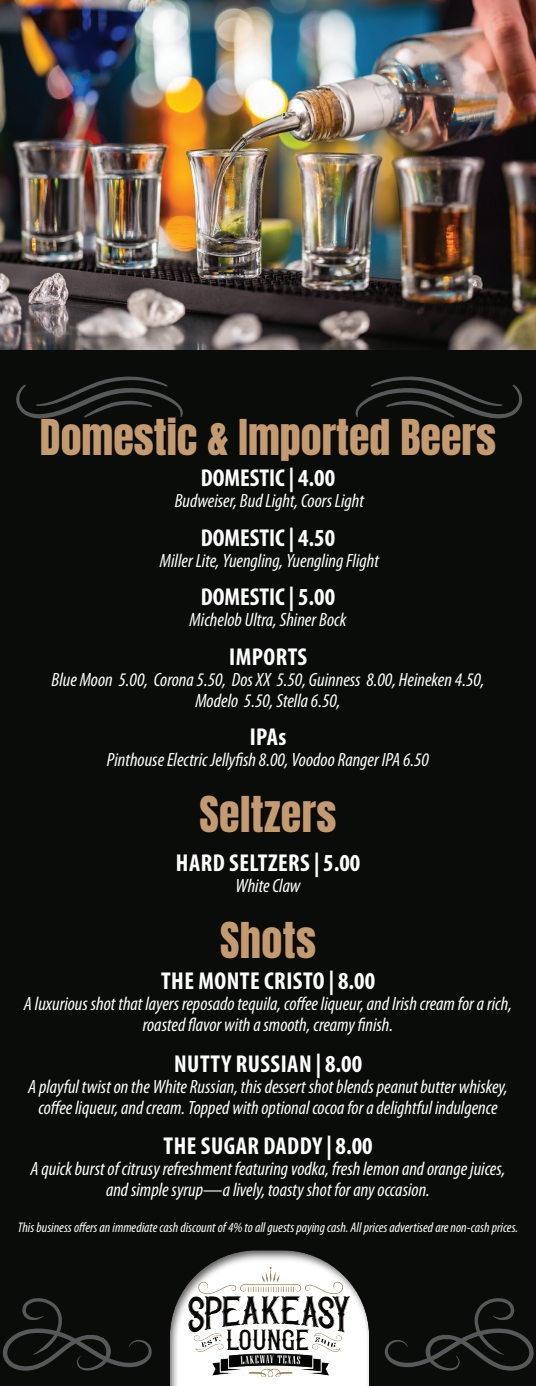
<style>
.page{position:relative;width:536px;height:1386px;background:#fff}
.page>*{position:absolute;margin:0;border:0;box-sizing:border-box;transform-origin:0 0}
.t1{font:42px "Anton";color:#c49b70}
.t2{font:700 condensed 24.5px "Myriad Pro";letter-spacing:.02em;color:#fff}
.t3{font:700 condensed 24.5px "Myriad Pro";color:#fff}
.t4{font:italic condensed 19.25px/21px "Myriad Pro";color:#fff;text-align:center}
.t5{font:italic condensed 14px "Myriad Pro";color:#fff}
</style>
<div class="page">
<img style="left:0;top:0;width:536px;height:350px">
<div style="left:0;top:350px;width:536px;height:1036px;background:#0a0c0a"></div>
<svg style="left:384px;top:1298px;width:149px;height:73px"></svg>
<svg style="left:3px;top:1298px;width:149px;height:73px"></svg>
<svg style="left:355px;top:376px;width:167px;height:43px"></svg>
<svg style="left:16px;top:376px;width:167px;height:43px"></svg>
<div style="left:168px;top:1248px;width:201px;height:138px;background:#231f20;opacity:.75"></div>
<img style="left:183px;top:1248px;width:172px;height:138px">
<h1 class="t1" style="left:40px;top:416px;width:457px">Domestic &amp; Imported Beers</h1>
<p class="t3" style="left:201px;top:463px;width:136px">DOMESTIC | 4.00</p>
<p class="t4" style="left:175px;top:490px;width:191px">Budweiser, Bud Light, Coors Light</p>
<p class="t3" style="left:201px;top:522px;width:136px">DOMESTIC | 4.50</p>
<p class="t4" style="left:160px;top:550px;width:220px">Miller Lite, Yuengling, Yuengling Flight</p>
<p class="t3" style="left:201px;top:582px;width:136px">DOMESTIC | 5.00</p>
<p class="t4" style="left:189px;top:609px;width:158px">Michelob Ultra, Shiner Bock</p>
<p class="t2" style="left:229px;top:641px;width:79px">IMPORTS</p>
<p class="t4" style="left:51px;top:669px;width:434px">Blue Moon 5.00, Corona 5.50, Dos XX 5.50, Guinness 8.00, Heineken 4.50,<br>Modelo 5.50, Stella 6.50,</p>
<p class="t2" style="left:249px;top:722px;width:38px">IPAs</p>
<p class="t4" style="left:107px;top:749px;width:323px">Pinthouse Electric Jellyfish 8.00, Voodoo Ranger IPA 6.50</p>
<h1 class="t1" style="left:199px;top:793px;width:139px">Seltzers</h1>
<p class="t2" style="left:176px;top:847px;width:186px">HARD SELTZERS | 5.00</p>
<p class="t4" style="left:235px;top:875px;width:67px">White Claw</p>
<h1 class="t1" style="left:220px;top:919px;width:97px">Shots</h1>
<p class="t2" style="left:161px;top:966px;width:215px">THE MONTE CRISTO | 8.00</p>
<p class="t4" style="left:24px;top:993px;width:489px">A luxurious shot that layers reposado tequila, coffee liqueur, and Irish cream for a rich, roasted flavor with a smooth, creamy finish.</p>
<p class="t2" style="left:174px;top:1048px;width:189px">NUTTY RUSSIAN | 8.00</p>
<p class="t4" style="left:28px;top:1076px;width:481px">A playful twist on the White Russian, this dessert shot blends peanut butter whiskey, coffee liqueur, and cream. Topped with optional cocoa for a delightful indulgence</p>
<p class="t2" style="left:163px;top:1130px;width:210px">THE SUGAR DADDY | 8.00</p>
<p class="t4" style="left:31px;top:1158px;width:476px">A quick burst of citrusy refreshment featuring vodka, fresh lemon and orange juices, and simple syrup—a lively, toasty shot for any occasion.</p>
<p class="t5" style="left:18px;top:1219px;width:501px">This business offers an immediate cash discount of 4% to all guests paying cash. All prices advertised are non-cash prices.</p>
</div>
